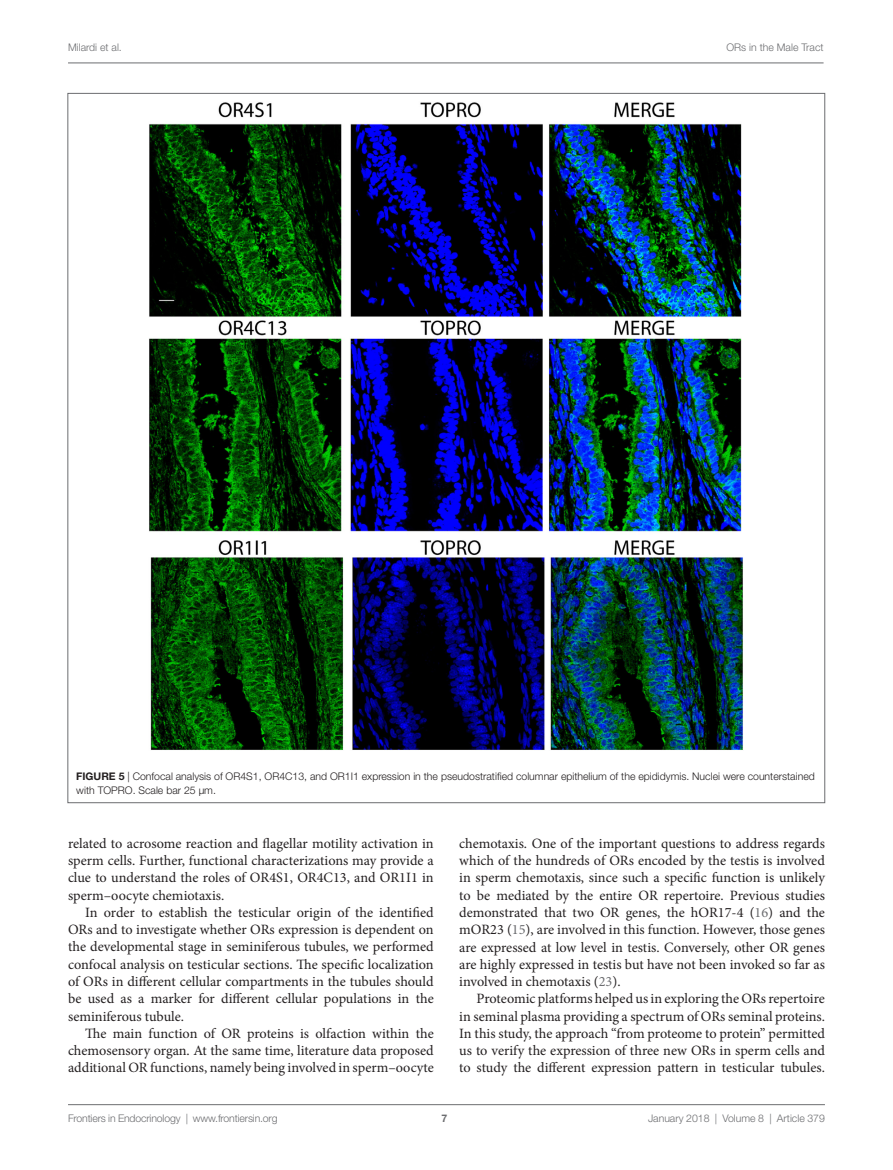
<style>
.page{position:relative;width:893px;height:1170px;background:#fff}
.page>*{position:absolute;margin:0;border:0;box-sizing:border-box;transform-origin:0 0}
.t1{font:14.25px/17.2px "Minion Pro";color:#231f20;text-align:justify}
.t2{font:300 10.5px/14.2px "Helvetica Neue LT Std";color:#231f20}
.t3{font:300 10.5px "Helvetica Neue LT Std";color:#6c6d70}
.t4{font:700 10.5px "Helvetica Neue LT Std";color:#6c6d70}
.s1{font-weight:700}
.s2{color:#6c6d70}
</style>
<div class="page">
<hr style="left:68px;top:1104px;width:757px;height:1px;background:#6c6d70">
<hr style="left:68px;top:63px;width:755px;height:1px;background:#6c6d70">
<img style="left:149px;top:102px;width:594px;height:648px">
<p class="t3" style="left:68px;top:41px;width:55px">Milardi et al.</p>
<p class="t3" style="left:726px;top:41px;width:99px">ORs in the Male Tract</p>
<p class="t2" style="left:76px;top:768px;width:740px"><span class="s1">FIGURE 5</span> | Confocal analysis of OR4S1, OR4C13, and OR1I1 expression in the pseudostratified columnar epithelium of the epididymis. Nuclei were counterstained with TOPRO. Scale bar 25 µm.</p>
<p class="t1" style="left:68px;top:834px;width:367px">related to acrosome reaction and flagellar motility activation in sperm cells. Further, functional characterizations may provide a clue to understand the roles of OR4S1, OR4C13, and OR1I1 in sperm–oocyte chemiotaxis.</p>
<p class="t1" style="left:68px;top:903px;width:367px;text-indent:17px">In order to establish the testicular origin of the identified ORs and to investigate whether ORs expression is dependent on the developmental stage in seminiferous tubules, we performed confocal analysis on testicular sections. The specific localization of ORs in different cellular compartments in the tubules should be used as a marker for different cellular populations in the seminiferous tubule.</p>
<p class="t1" style="left:68px;top:1024px;width:367px;text-indent:17px">The main function of OR proteins is olfaction within the chemosensory organ. At the same time, literature data proposed additional OR functions, namely being involved in sperm–oocyte</p>
<p class="t1" style="left:459px;top:834px;width:367px">chemotaxis. One of the important questions to address regards which of the hundreds of ORs encoded by the testis is involved in sperm chemotaxis, since such a specific function is unlikely to be mediated by the entire OR repertoire. Previous studies demonstrated that two OR genes, the hOR17-4 (<span class="s2">16</span>) and the mOR23 (<span class="s2">15</span>), are involved in this function. However, those genes are expressed at low level in testis. Conversely, other OR genes are highly expressed in testis but have not been invoked so far as involved in chemotaxis (<span class="s2">23</span>).</p>
<p class="t1" style="left:459px;top:990px;width:367px;text-indent:17px">Proteomic platforms helped us in exploring the ORs repertoire in seminal plasma providing a spectrum of ORs seminal proteins.<br>In this study, the approach “from proteome to protein” permitted us to verify the expression of three new ORs in sperm cells and to study the different expression pattern in testicular tubules.</p>
<p class="t3" style="left:68px;top:1111px;width:211px">Frontiers in Endocrinology | www.frontiersin.org</p>
<p class="t3" style="left:648px;top:1111px;width:178px">January 2018 | Volume 8 | Article 379</p>
<p class="t4" style="left:441px;top:1111px;width:7px">7</p>
</div>
